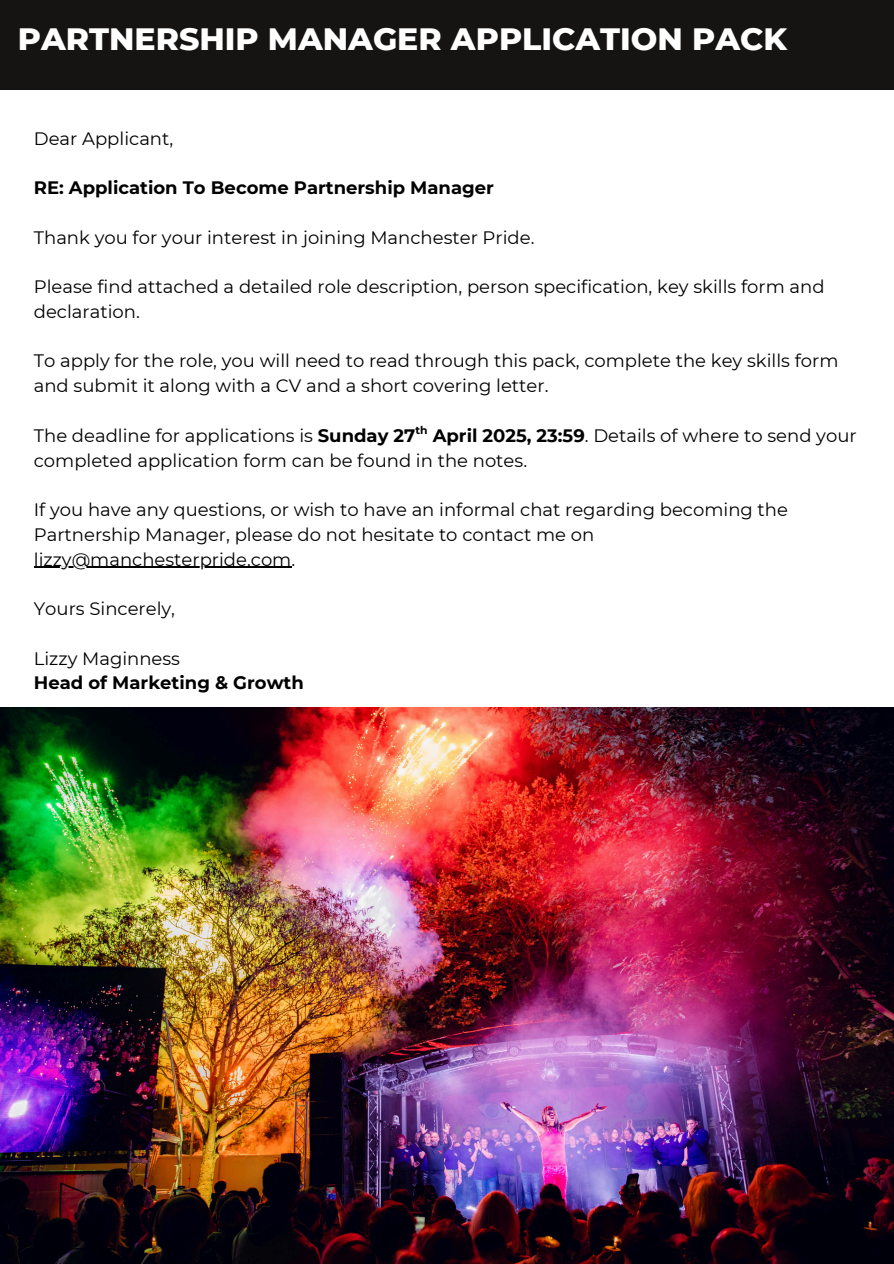
<style>
.page{position:relative;width:894px;height:1264px;background:#fff}
.page>*{position:absolute;margin:0;border:0;box-sizing:border-box;transform-origin:0 0}
.t1{font:800 31.5px "Montserrat";color:#fff}
.t2{font:18px/24.8px "Montserrat";color:#000}
.t3{font:700 18px "Montserrat";color:#000}
.t4{font:700 10.8px "Montserrat";color:#000}
.s1{font-weight:700}
</style>
<div class="page">
<div style="left:0;top:0;width:893px;height:89px;background:#161412"></div>
<hr style="left:34px;top:566px;width:257px;height:2px;background:#000">
<img style="left:0;top:707px;width:893px;height:556px">
<h1 class="t1" style="left:18px;top:19px;width:770px">PARTNERSHIP MANAGER APPLICATION PACK</h1>
<p class="t2" style="left:34px;top:126px;width:141px">Dear Applicant,</p>
<h2 class="t3" style="left:34px;top:177px;width:461px">RE: Application To Become Partnership Manager</h2>
<p class="t2" style="left:34px;top:225px;width:502px">Thank you for your interest in joining Manchester Pride.</p>
<p class="t2" style="left:34px;top:274px;width:792px">Please find attached a detailed role description, person specification, key skills form and declaration.</p>
<p class="t2" style="left:34px;top:348px;width:806px">To apply for the role, you will need to read through this pack, complete the key skills form and submit it along with a CV and a short covering letter.</p>
<p class="t2" style="left:34px;top:423px;width:824px">The deadline for applications is <span class="s1">Sunday 27 April 2025, 23:59</span>. Details of where to send your completed application form can be found in the notes.</p>
<p class="t4" style="left:415px;top:423px;width:14px">th</p>
<p class="t2" style="left:34px;top:497px;width:755px">If you have any questions, or wish to have an informal chat regarding becoming the<br>Partnership Manager, please do not hesitate to contact me on</p>
<p class="t2" style="left:34px;top:546px;width:263px">lizzy@manchesterpride.com.</p>
<p class="t2" style="left:34px;top:596px;width:143px">Yours Sincerely,</p>
<p class="t2" style="left:34px;top:645px;width:148px">Lizzy Maginness</p>
<p class="t3" style="left:34px;top:672px;width:271px">Head of Marketing &amp; Growth</p>
</div>
